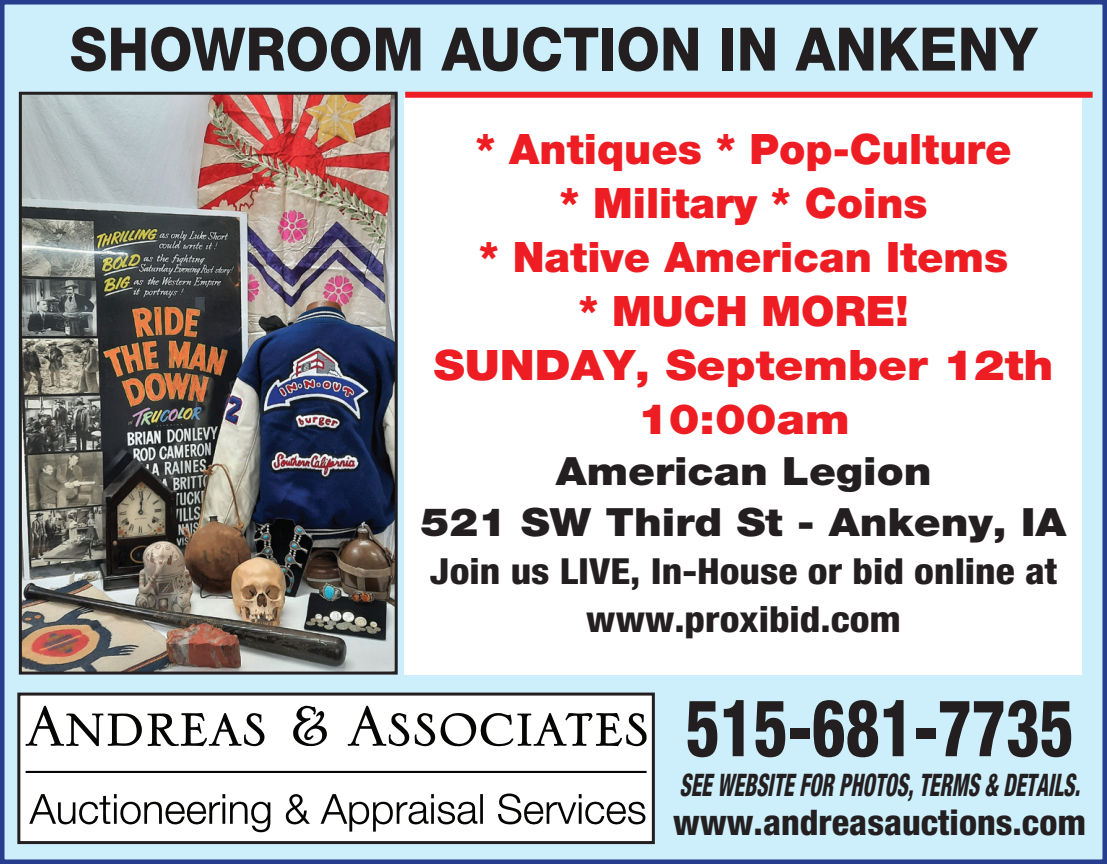
<style>
.page{position:relative;width:1107px;height:864px;background:#fff}
.page>*{position:absolute;margin:0;border:0;box-sizing:border-box;transform-origin:0 0}
.t1{font:800 condensed 79.2px "Helvetica Neue";color:#231f20;scale:.82 1}
.t2{font:800 60px "Helvetica Neue";letter-spacing:.005em;color:#231f20;scale:.93 1}
.t3{font:900 42px/54px "Helvetica Neue";color:#ee1d23;text-align:center}
.t4{font:900 42px "Helvetica Neue";color:#ee1d23;scale:1.1 1}
.t5{font:900 39px "Helvetica Neue";color:#231f20;scale:1.1 1}
.t6{font:800 condensed 36px/48px "Helvetica Neue";color:#231f20;text-align:center;scale:1.1 1}
.t7{font:800 condensed 35.4px "Helvetica Neue";color:#231f20}
.t8{font:italic 800 condensed 31.2px "Helvetica Neue";color:#231f20;scale:.67 1}
</style>
<div class="page">
<div style="left:2px;top:2px;width:1103px;height:860px;background:#cdeffb"></div>
<div style="left:0;top:0;width:1107px;height:864px;border:5px solid #253f8e"></div>
<div style="left:19px;top:694px;width:634px;height:149px;background:#fff"></div>
<svg style="left:293px;top:706px;width:34px;height:40px"></svg>
<svg style="left:26px;top:706px;width:239px;height:41px"></svg>
<svg style="left:348px;top:706px;width:299px;height:40px"></svg>
<svg style="left:29px;top:794px;width:241px;height:38px"></svg>
<svg style="left:498px;top:793px;width:148px;height:32px"></svg>
<svg style="left:285px;top:794px;width:25px;height:31px"></svg>
<svg style="left:321px;top:794px;width:162px;height:38px"></svg>
<hr style="left:26px;top:771px;width:621px;height:2px;background:#040503">
<div style="left:17px;top:693px;width:638px;height:151px;border:3px solid #231f20"></div>
<div style="left:405px;top:95px;width:677px;height:580px;background:#fff"></div>
<div style="left:405px;top:92px;width:688px;height:6px;background:#ee1d23"></div>
<img style="left:23px;top:96px;width:371px;height:575px">
<div style="left:19px;top:92px;width:379px;height:583px;border:3px solid #231f20"></div>
<p class="t2" style="left:70px;top:14px;width:1042px">SHOWROOM AUCTION IN ANKENY</p>
<p class="t3" style="left:476px;top:122px;width:537px">* Antiques * Pop-Culture * Military * Coins<br>* Native American Items * MUCH MORE!</p>
<p class="t4" style="left:434px;top:340px;width:565px">SUNDAY, September 12th</p>
<p class="t4" style="left:638px;top:394px;width:194px">10:00am</p>
<p class="t5" style="left:556px;top:448px;width:343px">American Legion</p>
<p class="t5" style="left:421px;top:499px;width:588px">521 SW Third St - Ankeny, IA</p>
<p class="t6" style="left:430px;top:547px;width:572px">Join us LIVE, In-House or bid online at www.proxibid.com</p>
<p class="t1" style="left:686px;top:679px;width:474px">515-681-7735</p>
<p class="t8" style="left:680px;top:766px;width:609px">SEEWEBSITEFORPHOTOS,TERMS&amp; DETAILS.</p>
<p class="t7" style="left:673px;top:800px;width:414px">www.andreasauctions.com</p>
</div>
